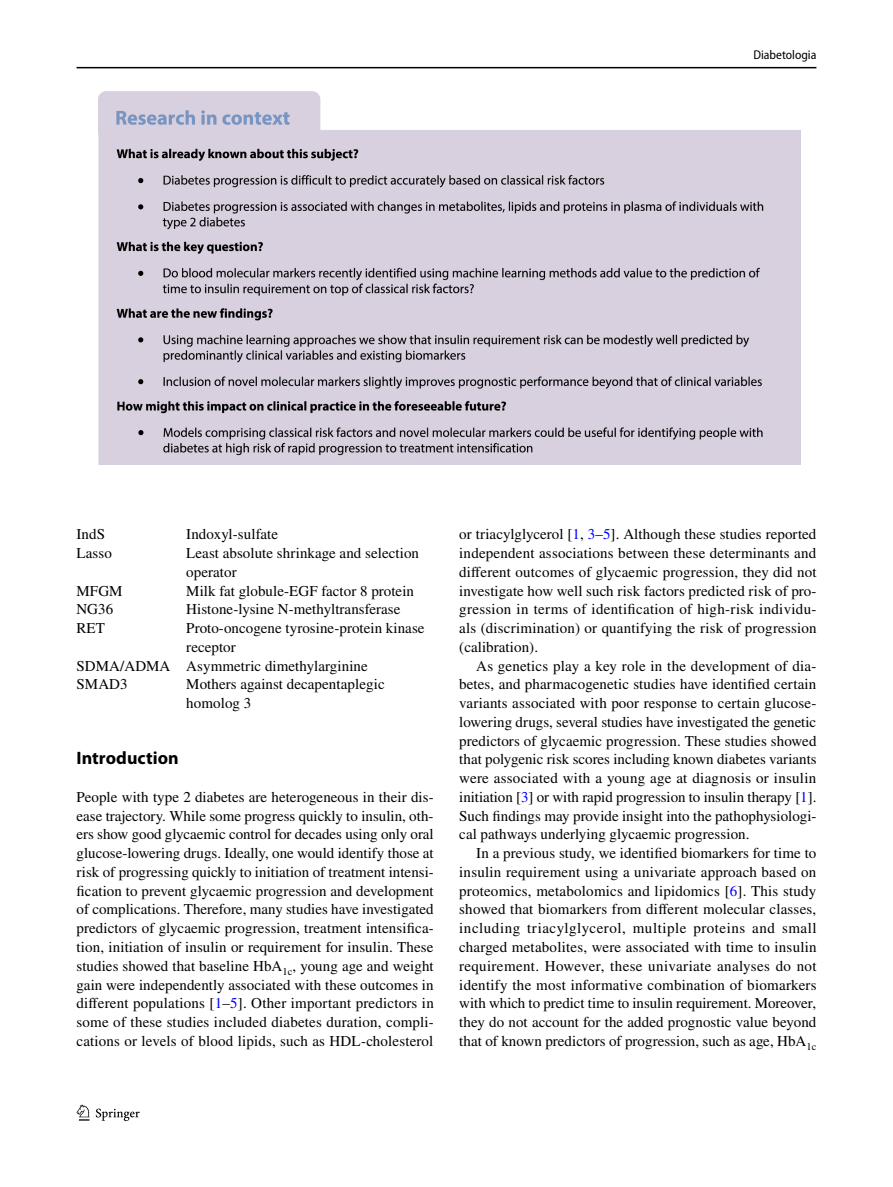
<style>
.page{position:relative;width:893px;height:1187px;background:#fff}
.page>*{position:absolute;margin:0;border:0;box-sizing:border-box;transform-origin:0 0}
.t1{font:700 18px "Myriad Pro";letter-spacing:.005em;color:#000}
.t2{font:15px/18.8px "STIX";letter-spacing:.005em;color:#000;text-align:justify}
.t3{font:semi-condensed 12.75px "Myriad Pro";color:#000}
.s1{color:#00f}
</style>
<div class="page">
<hr style="left:77px;top:67px;width:739px;height:1px;background:#000">
<svg style="left:77px;top:1104px;width:12px;height:16px"></svg>
<svg style="left:96px;top:1108px;width:44px;height:12px"></svg>
<img style="left:98px;top:91px;width:702px;height:374px">
<svg style="left:138px;top:178px;width:5px;height:5px"></svg>
<svg style="left:138px;top:204px;width:5px;height:5px"></svg>
<svg style="left:138px;top:271px;width:5px;height:5px"></svg>
<svg style="left:138px;top:337px;width:5px;height:5px"></svg>
<svg style="left:138px;top:379px;width:5px;height:5px"></svg>
<svg style="left:138px;top:430px;width:5px;height:5px"></svg>
<p class="t3" style="left:753px;top:48px;width:64px">Diabetologia</p>
<p class="t2" style="left:77px;top:526px;width:30px">IndS</p>
<p class="t2" style="left:186px;top:526px;width:93px">Indoxyl-sulfate</p>
<p class="t2" style="left:77px;top:544px;width:37px">Lasso</p>
<p class="t2" style="left:186px;top:544px;width:234px">Least absolute shrinkage and selection operator</p>
<p class="t2" style="left:77px;top:582px;width:48px">MFGM</p>
<p class="t2" style="left:186px;top:582px;width:229px">Milk fat globule-EGF factor 8 protein</p>
<p class="t2" style="left:77px;top:601px;width:38px">NG36</p>
<p class="t2" style="left:186px;top:601px;width:216px">Histone-lysine N-methyltransferase</p>
<p class="t2" style="left:77px;top:619px;width:30px">RET</p>
<p class="t2" style="left:186px;top:619px;width:240px">Proto-oncogene tyrosine-protein kinase</p>
<p class="t2" style="left:186px;top:638px;width:51px">receptor</p>
<p class="t2" style="left:77px;top:657px;width:293px">SDMA/ADMA Asymmetric dimethylarginine</p>
<p class="t2" style="left:77px;top:676px;width:53px">SMAD3</p>
<p class="t2" style="left:186px;top:676px;width:200px">Mothers against decapentaplegic homolog 3</p>
<p class="t1" style="left:77px;top:746px;width:104px">Introduction</p>
<p class="t2" style="left:77px;top:788px;width:359px">People with type 2 diabetes are heterogeneous in their dis&shy;ease trajectory. While some progress quickly to insulin, oth&shy;ers show good glycaemic control for decades using only oral glucose-lowering drugs. Ideally, one would identify those at risk of progressing quickly to initiation of treatment intensi&shy;fication to prevent glycaemic progression and development of complications. Therefore, many studies have investigated predictors of glycaemic progression, treatment intensifica&shy;tion, initiation of insulin or requirement for insulin. These studies showed that baseline HbA<sub>1c</sub>, young age and weight gain were independently associated with these outcomes in different populations [<span class="s1">1</span>–<span class="s1">5</span>]. Other important predictors in some of these studies included diabetes duration, compli&shy;cations or levels of blood lipids, such as HDL-cholesterol</p>
<p class="t2" style="left:459px;top:526px;width:359px">or triacylglycerol [<span class="s1">1</span>, <span class="s1">3</span>–<span class="s1">5</span>]. Although these studies reported independent associations between these determinants and different outcomes of glycaemic progression, they did not investigate how well such risk factors predicted risk of pro&shy;gression in terms of identification of high-risk individu&shy;als (discrimination) or quantifying the risk of progression (calibration).</p>
<p class="t2" style="left:459px;top:657px;width:359px;text-indent:17px">As genetics play a key role in the development of dia&shy;betes, and pharmacogenetic studies have identified certain variants associated with poor response to certain glucose&shy;lowering drugs, several studies have investigated the genetic predictors of glycaemic progression. These studies showed that polygenic risk scores including known diabetes variants were associated with a young age at diagnosis or insulin initiation [<span class="s1">3</span>] or with rapid progression to insulin therapy [<span class="s1">1</span>].<br>Such findings may provide insight into the pathophysiologi&shy;cal pathways underlying glycaemic progression.</p>
<p class="t2" style="left:459px;top:844px;width:359px;text-indent:17px">In a previous study, we identified biomarkers for time to insulin requirement using a univariate approach based on proteomics, metabolomics and lipidomics [<span class="s1">6</span>]. This study showed that biomarkers from different molecular classes, including triacylglycerol, multiple proteins and small charged metabolites, were associated with time to insulin requirement. However, these univariate analyses do not identify the most informative combination of biomarkers with which to predict time to insulin requirement. Moreover, they do not account for the added prognostic value beyond that of known predictors of progression, such as age, HbA<sub>1c</sub></p>
</div>
